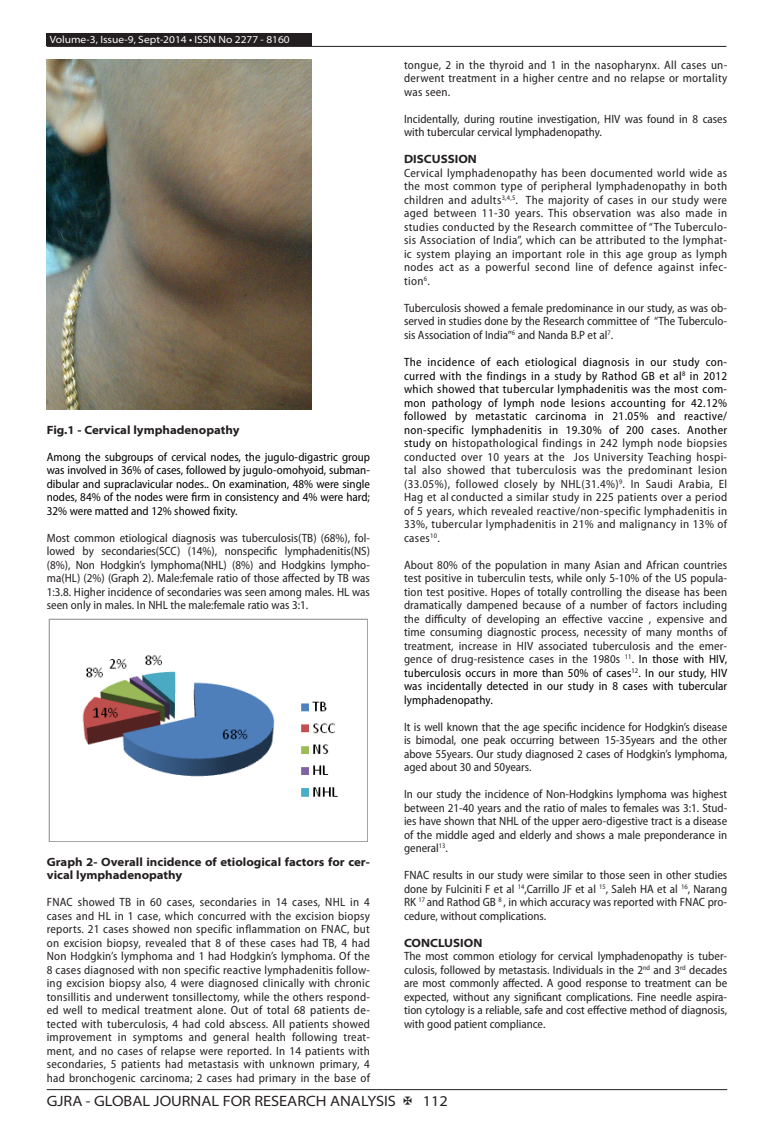
<style>
.page{position:relative;width:774px;height:1136px;background:#fff}
.page>*{position:absolute;margin:0;border:0;box-sizing:border-box;transform-origin:0 0}
.t1{font:semi-expanded 15px "Myriad Pro";color:#231f20}
.t2{font:semi-condensed 12px/13.5px "Myriad Pro";color:#231f20;text-align:justify}
.t3{font:semi-condensed 12px/13.5px "Myriad Pro";color:#000;text-align:justify}
.t4{font:700 semi-expanded 12px/13.5px "Myriad Pro";color:#231f20}
.t5{font:semi-expanded 10.5px "Myriad Pro";color:#fff}
.s1{color:#000}
</style>
<div class="page">
<hr style="left:47px;top:1089px;width:680px;height:1px;background:#231f20">
<div style="left:47px;top:33px;width:265px;height:13px;background:#231f20"></div>
<hr style="left:47px;top:46px;width:679px;height:1px;background:#231f20">
<img style="left:47px;top:60px;width:264px;height:349px">
<img style="left:48px;top:618px;width:320px;height:223px">
<p class="t5" style="left:50px;top:34px;width:241px">Volume-3, Issue-9, Sept-2014 • ISSN No 2277 - 8160</p>
<p class="t4" style="left:47px;top:423px;width:194px">Fig.1 - Cervical lymphadenopathy</p>
<p class="t3" style="left:47px;top:450px;width:325px">Among the subgroups of cervical nodes, the jugulo-digastric group was involved in 36% of cases, followed by jugulo-omohyoid, subman&shy;dibular and supraclavicular nodes.. On examination, 48% were single nodes, 84% of the nodes were firm in consistency and 4% were hard; 32% were matted and 12% showed fixity.</p>
<p class="t2" style="left:47px;top:531px;width:325px">Most common etiological diagnosis was tuberculosis(TB) (68%), fol&shy;lowed by secondaries(SCC) (14%), nonspecific lymphadenitis(NS) (8%), Non Hodgkin’s lymphoma(NHL) (8%) and Hodgkins lympho&shy;ma(HL) (2%) (Graph 2). Male:female ratio of those affected by TB was 1:3.8. Higher incidence of secondaries was seen among males. HL was seen only in males. In NHL the male:female ratio was 3:1.</p>
<p class="t4" style="left:47px;top:855px;width:325px">Graph 2- Overall incidence of etiological factors for cer&shy;vical lymphadenopathy</p>
<p class="t2" style="left:47px;top:895px;width:325px">FNAC showed TB in 60 cases, secondaries in 14 cases, NHL in 4 cases and HL in 1 case, which concurred with the excision biopsy reports. 21 cases showed non specific inflammation on FNAC, but on excision biopsy, revealed that 8 of these cases had TB, 4 had Non Hodgkin’s lymphoma and 1 had Hodgkin’s lymphoma. Of the 8 cases diagnosed with non specific reactive lymphadenitis follow&shy;ing excision biopsy also, 4 were diagnosed clinically with chronic tonsillitis and underwent tonsillectomy, while the others respond&shy;ed well to medical treatment alone. Out of total 68 patients de&shy;tected with tuberculosis, 4 had cold abscess. All patients showed improvement in symptoms and general health following treat&shy;ment, and no cases of relapse were reported. In 14 patients with secondaries, 5 patients had metastasis with unknown primary, 4 had bronchogenic carcinoma; 2 cases had primary in the base of</p>
<p class="t2" style="left:404px;top:58px;width:325px">tongue, 2 in the thyroid and 1 in the nasopharynx. All cases un&shy;derwent treatment in a higher centre and no relapse or mortality was seen.</p>
<p class="t2" style="left:404px;top:112px;width:325px">Incidentally, during routine investigation, HIV was found in 8 cases with tubercular cervical lymphadenopathy.</p>
<p class="t4" style="left:404px;top:153px;width:74px">DISCUSSION</p>
<p class="t2" style="left:404px;top:166px;width:325px">Cervical lymphadenopathy has been documented world wide as the most common type of peripheral lymphadenopathy in both children and adults<sup>3,4,5</sup>. The majority of cases in our study were aged between 11-30 years. This observation was also made in studies conducted by the Research committee of “The Tuberculo&shy;sis Association of India”, which can be attributed to the lymphat&shy;ic system playing an important role in this age group as lymph nodes act as a powerful second line of defence against infec&shy;tion<sup>6</sup>.</p>
<p class="t2" style="left:404px;top:301px;width:325px">Tuberculosis showed a female predominance in our study, as was ob&shy;served in studies done by the Research committee of “The Tuberculo&shy;sis Association of India”<sup>6</sup> and Nanda B.P et al<sup>7</sup>.</p>
<p class="t2" style="left:404px;top:355px;width:325px"><span class="s1">The incidence of each etiological diagnosis in our study con&shy;curred with the findings in a study by Rathod GB et al</span><sup>8</sup> <span class="s1">in 2012 which showed that tubercular lymphadenitis was the most com&shy;mon pathology of lymph node lesions accounting for 42.12% followed by metastatic carcinoma in 21.05% and reactive/ non-specific lymphadenitis in 19.30% of 200 cases. Another study on</span> histopathological findings in 242 lymph node biopsies conducted over 10 years at the Jos University Teaching hospi&shy;tal also showed that tuberculosis was the predominant lesion (33.05%), followed closely by NHL(31.4%)<sup>9</sup>. In Saudi Arabia, El Hag et al conducted a similar study in 225 patients over a period of 5 years, which revealed reactive/non-specific lymphadenitis in 33%, tubercular lymphadenitis in 21% and malignancy in 13% of cases<sup>10</sup>.</p>
<p class="t2" style="left:404px;top:558px;width:325px">About 80% of the population in many Asian and African countries test positive in tuberculin tests, while only 5-10% of the US popula&shy;tion test positive. Hopes of totally controlling the disease has been dramatically dampened because of a number of factors including the difficulty of developing an effective vaccine , expensive and time consuming diagnostic process, necessity of many months of treatment, increase in HIV associated tuberculosis and the emer&shy;gence of drug-resistence cases in the 1980s <sup>11</sup>. <span class="s1">In those with HIV, tuberculosis occurs in more than 50% of cases</span><sup>12</sup><span class="s1">. In our study, HIV was incidentally detected in our study in 8 cases with tubercular lymphadenopathy.</span></p>
<p class="t2" style="left:404px;top:720px;width:325px">It is well known that the age specific incidence for Hodgkin’s disease is bimodal, one peak occurring between 15-35years and the other above 55years. Our study diagnosed 2 cases of Hodgkin’s lymphoma, aged about 30 and 50years.</p>
<p class="t2" style="left:404px;top:787px;width:325px">In our study the incidence of Non-Hodgkins lymphoma was highest between 21-40 years and the ratio of males to females was 3:1. Stud&shy;ies have shown that NHL of the upper aero-digestive tract is a disease of the middle aged and elderly and shows a male preponderance in general<sup>13</sup>.</p>
<p class="t2" style="left:404px;top:868px;width:325px">FNAC results in our study were similar to those seen in other studies done by Fulciniti F et al <sup>14</sup>,Carrillo JF et al <sup>15</sup>, Saleh HA et al <sup>16</sup>, Narang RK <sup>17</sup> and Rathod GB <sup>8</sup> , in which accuracy was reported with FNAC pro&shy;cedure, without complications.</p>
<p class="t4" style="left:404px;top:936px;width:80px">CONCLUSION</p>
<p class="t2" style="left:404px;top:949px;width:325px">The most common etiology for cervical lymphadenopathy is tuber&shy;culosis, followed by metastasis. Individuals in the 2<sup>nd</sup> and 3<sup>rd</sup> decades are most commonly affected. A good response to treatment can be expected, without any significant complications. Fine needle aspira&shy;tion cytology is a reliable, safe and cost effective method of diagnosis, with good patient compliance.</p>
<p class="t1" style="left:47px;top:1092px;width:351px">GJRA - GLOBAL JOURNAL FOR RESEARCH ANALYSIS</p>
<p class="t1" style="left:423px;top:1092px;width:27px">112</p>
</div>
